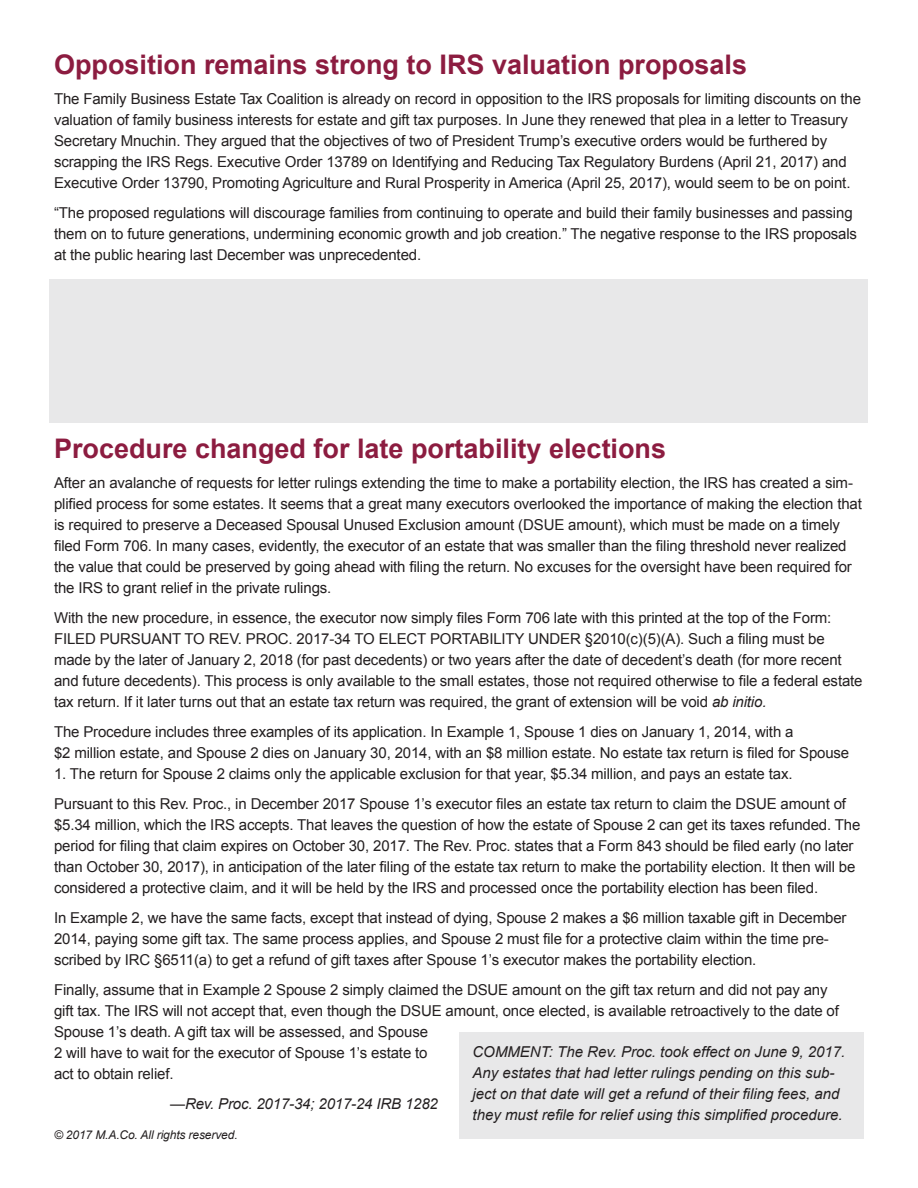
<style>
.page{position:relative;width:918px;height:1188px;background:#fff}
.page>*{position:absolute;margin:0;border:0;box-sizing:border-box;transform-origin:0 0}
.t1{font:700 27px "Arial";color:#8c1c40}
.t2{font:15px/21px "Arial";letter-spacing:-.01em;color:#231f20}
.t3{font:italic 15px/21px "Arial";color:#231f20}
.t4{font:italic 12px "Arial";letter-spacing:-.01em;color:#231f20}
.s1{font-style:italic}
</style>
<div class="page">
<div style="left:459px;top:1033px;width:405px;height:106px;background:#e8e8e9"></div>
<div style="left:50px;top:279px;width:818px;height:144px;background:#e8e8e9"></div>
<h1 class="t1" style="left:54px;top:46px;width:695px">Opposition remains strong to IRS valuation proposals</h1>
<p class="t2" style="left:54px;top:88px;width:809px">The Family Business Estate Tax Coalition is already on record in opposition to the IRS proposals for limiting discounts on the valuation of family business interests for estate and gift tax purposes. In June they renewed that plea in a letter to Treasury Secretary Mnuchin. They argued that the objectives of two of President Trump’s executive orders would be furthered by scrapping the IRS Regs. Executive Order 13789 on Identifying and Reducing Tax Regulatory Burdens (April 21, 2017) and Executive Order 13790, Promoting Agriculture and Rural Prosperity in America (April 25, 2017), would seem to be on point.</p>
<p class="t2" style="left:54px;top:202px;width:805px">“The proposed regulations will discourage families from continuing to operate and build their family businesses and passing them on to future generations, undermining economic growth and job creation.” The negative response to the IRS proposals at the public hearing last December was unprecedented.</p>
<h1 class="t1" style="left:54px;top:430px;width:614px">Procedure changed for late portability elections</h1>
<p class="t2" style="left:54px;top:472px;width:809px">After an avalanche of requests for letter rulings extending the time to make a portability election, the IRS has created a sim&shy;plified process for some estates. It seems that a great many executors overlooked the importance of making the election that is required to preserve a Deceased Spousal Unused Exclusion amount (DSUE amount), which must be made on a timely filed Form 706. In many cases, evidently, the executor of an estate that was smaller than the filing threshold never realized the value that could be preserved by going ahead with filing the return. No excuses for the oversight have been required for the IRS to grant relief in the private rulings.</p>
<p class="t2" style="left:54px;top:607px;width:810px">With the new procedure, in essence, the executor now simply files Form 706 late with this printed at the top of the Form:<br>FILED PURSUANT TO REV. PROC. 2017-34 TO ELECT PORTABILITY UNDER §2010(c)(5)(A). Such a filing must be made by the later of January 2, 2018 (for past decedents) or two years after the date of decedent’s death (for more recent and future decedents). This process is only available to the small estates, those not required otherwise to file a federal estate tax return. If it later turns out that an estate tax return was required, the grant of extension will be void <span class="s1">ab initio.</span></p>
<p class="t2" style="left:54px;top:721px;width:797px">The Procedure includes three examples of its application. In Example 1, Spouse 1 dies on January 1, 2014, with a<br>$2 million estate, and Spouse 2 dies on January 30, 2014, with an $8 million estate. No estate tax return is filed for Spouse</p>
<p class="t2" style="left:54px;top:759px;width:794px;line-height:30px">1. The return for Spouse 2 claims only the applicable exclusion for that year, $5.34 million, and pays an estate tax.<br>Pursuant to this Rev. Proc., in December 2017 Spouse 1’s executor files an estate tax return to claim the DSUE amount of</p>
<p class="t2" style="left:54px;top:814px;width:808px">$5.34 million, which the IRS accepts. That leaves the question of how the estate of Spouse 2 can get its taxes refunded. The period for filing that claim expires on October 30, 2017. The Rev. Proc. states that a Form 843 should be filed early (no later than October 30, 2017), in anticipation of the later filing of the estate tax return to make the portability election. It then will be considered a protective claim, and it will be held by the IRS and processed once the portability election has been filed.</p>
<p class="t2" style="left:54px;top:907px;width:794px">In Example 2, we have the same facts, except that instead of dying, Spouse 2 makes a $6 million taxable gift in December<br>2014, paying some gift tax. The same process applies, and Spouse 2 must file for a protective claim within the time pre&shy;scribed by IRC §6511(a) to get a refund of gift taxes after Spouse 1’s executor makes the portability election.</p>
<p class="t2" style="left:54px;top:979px;width:787px">Finally, assume that in Example 2 Spouse 2 simply claimed the DSUE amount on the gift tax return and did not pay any gift tax. The IRS will not accept that, even though the DSUE amount, once elected, is available retroactively to the date of Spouse 1’s death. A gift tax will be assessed, and Spouse<br>2 will have to wait for the executor of Spouse 1’s estate to<br>act to obtain relief.</p>
<p class="t3" style="left:170px;top:1093px;width:269px">—Rev. Proc. 2017-34; 2017-24 IRB 1282</p>
<p class="t4" style="left:54px;top:1127px;width:185px">© 2017 M.A.Co. All rights reserved.</p>
<p class="t3" style="left:472px;top:1041px;width:374px">COMMENT: The Rev. Proc. took effect on June 9, 2017.<br>Any estates that had letter rulings pending on this sub&shy;ject on that date will get a refund of their filing fees, and they must refile for relief using this simplified procedure.</p>
</div>
